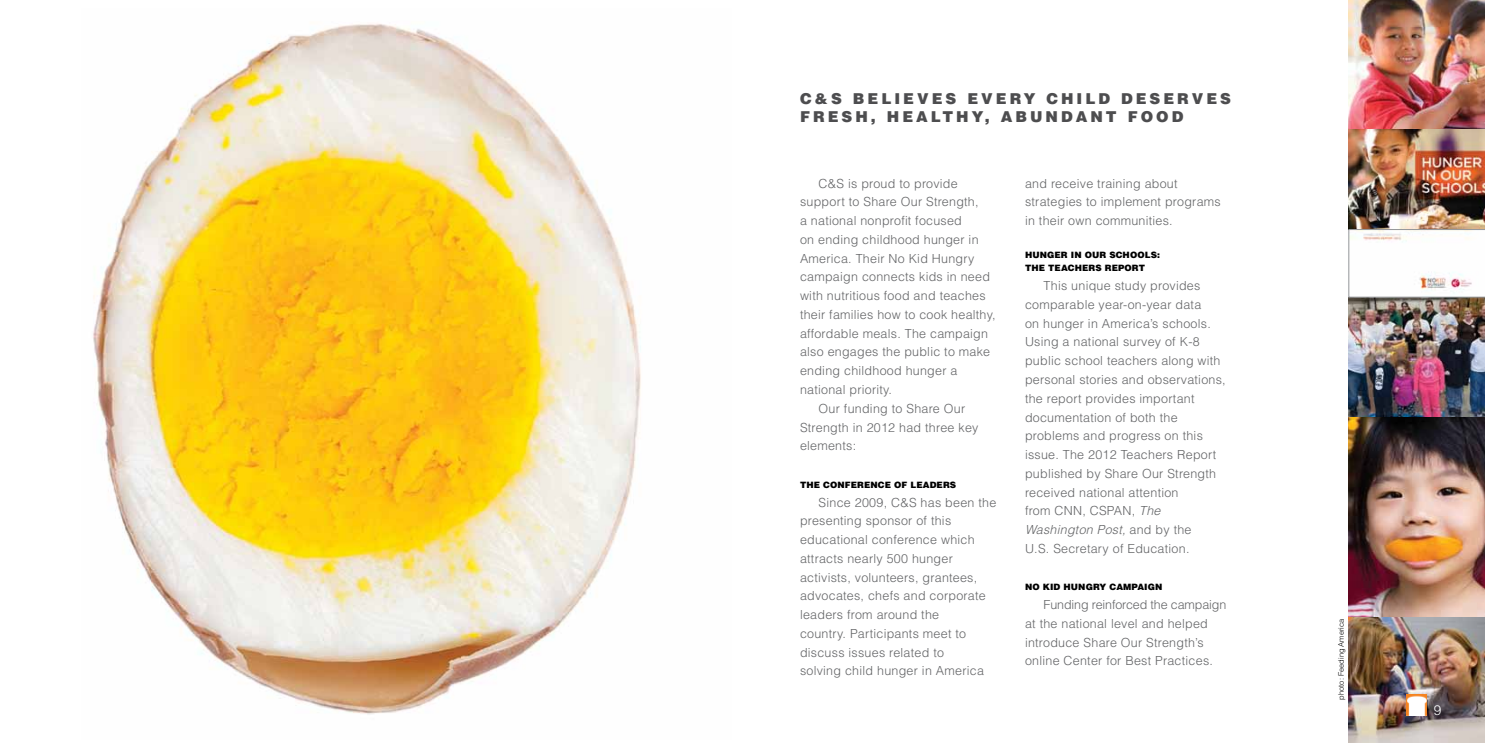
<style>
.page{position:relative;width:1485px;height:743px;background:#fff}
.page>*{position:absolute;margin:0;border:0;box-sizing:border-box;transform-origin:0 0}
.t1{font:900 15px "Helvetica";color:#4d4d4f}
.t2{font:300 13.75px "Helvetica";color:#fff}
.t3{font:300 12.5px/18.8px "Helvetica";letter-spacing:.02em;color:#636466}
.t4{font:900 8.75px "Helvetica";letter-spacing:.01em;color:#000}
.t5{font:300 7.5px "Helvetica";color:#000}
.s1{font-style:italic}
</style>
<div class="page">
<img style="left:93px;top:23px;width:548px;height:691px">
<img style="left:1349px;top:0;width:136px;height:742px">
<img style="left:1406px;top:694px;width:21px;height:21px">
<svg style="left:1349px;top:229px;width:136px;height:68px"></svg>
<p class="t1" style="left:800px;top:89px;width:67px">C&amp;S BELIEVES</p>
<p class="t1" style="left:967px;top:89px;width:15px">EVERY</p>
<p class="t1" style="left:1046px;top:89px;width:14px">CHIL</p>
<p class="t1" style="left:1098px;top:89px;width:52px">D DESERVES</p>
<p class="t1" style="left:800px;top:107px;width:15px">FRESH</p>
<p class="t1" style="left:871px;top:107px;width:31px">, HEALTHY</p>
<p class="t1" style="left:985px;top:107px;width:32px">, ABUN</p>
<p class="t1" style="left:1061px;top:107px;width:30px">DANT</p>
<p class="t1" style="left:1128px;top:107px;width:15px">FOO</p>
<p class="t1" style="left:1172px;top:107px;width:13px">D</p>
<p class="t3" style="left:819px;top:174px;width:141px">C&amp;S is proud to provide</p>
<p class="t3" style="left:800px;top:192px;width:180px">support to Share Our Strength,</p>
<p class="t3" style="left:800px;top:211px;width:163px">a national nonprofit focused</p>
<p class="t3" style="left:800px;top:230px;width:180px">on ending childhood hunger in</p>
<p class="t3" style="left:800px;top:249px;width:176px">America. Their No Kid Hungry</p>
<p class="t3" style="left:800px;top:267px;width:191px">campaign connects kids in need</p>
<p class="t3" style="left:800px;top:286px;width:187px">with nutritious food and teaches</p>
<p class="t3" style="left:800px;top:305px;width:197px">their families how to cook healthy,</p>
<p class="t3" style="left:800px;top:324px;width:190px">affordable meals. The campaign</p>
<p class="t3" style="left:800px;top:342px;width:192px">also engages the public to make</p>
<p class="t3" style="left:800px;top:361px;width:159px">ending childhood hunger a</p>
<p class="t3" style="left:800px;top:380px;width:94px">national priority.</p>
<p class="t3" style="left:819px;top:399px;width:148px">Our funding to Share Our</p>
<p class="t3" style="left:800px;top:417px;width:180px">Strength in 2012 had three key</p>
<p class="t3" style="left:800px;top:436px;width:58px">elements:</p>
<p class="t4" style="left:800px;top:479px;width:38px">THE CONFERENCE</p>
<p class="t4" style="left:894px;top:479px;width:50px">OF LEADERS</p>
<p class="t3" style="left:800px;top:492px;width:198px;text-indent:19px">Since 2009, C&amp;S has been the presenting sponsor of this educational conference which attracts nearly 500 hunger activists, volunteers, grantees, advocates, chefs and corporate leaders from around the<br>country. Participants meet to discuss issues related to<br>solving child hunger in America</p>
<p class="t3" style="left:1025px;top:174px;width:197px">and receive training about strategies to implement programs in their own communities.</p>
<p class="t4" style="left:1025px;top:249px;width:99px">HUNGER IN OUR SCHOOLS</p>
<p class="t4" style="left:1157px;top:249px;width:4px">:</p>
<p class="t4" style="left:1025px;top:262px;width:38px">THE TEACHERS</p>
<p class="t4" style="left:1105px;top:262px;width:15px">REPORT</p>
<p class="t3" style="left:1025px;top:276px;width:202px;text-indent:19px">This unique study provides comparable year-on-year data<br>on hunger in America’s schools.<br>Using a national survey of K-8 public school teachers along with personal stories and observations, the report provides important documentation of both the problems and progress on this issue. The 2012 Teachers Report published by Share Our Strength received national attention<br>from CNN, CSPAN, <span class="s1">The<br>Washington Post,</span> and by the<br>U.S. Secretary of Education.</p>
<p class="t4" style="left:1025px;top:581px;width:99px">NO KID HUNGRY CAMPAI</p>
<p class="t4" style="left:1148px;top:581px;width:15px">GN</p>
<p class="t3" style="left:1025px;top:595px;width:203px;text-indent:19px">Funding reinforced the campaign at the national level and helped introduce Share Our Strength’s online Center for Best Practices.</p>
<p class="t5" style="left:1337px;top:699px;width:82px;rotate:-90deg">photo: Feeding America</p>
<p class="t2" style="left:1434px;top:701px;width:9px">9</p>
</div>
